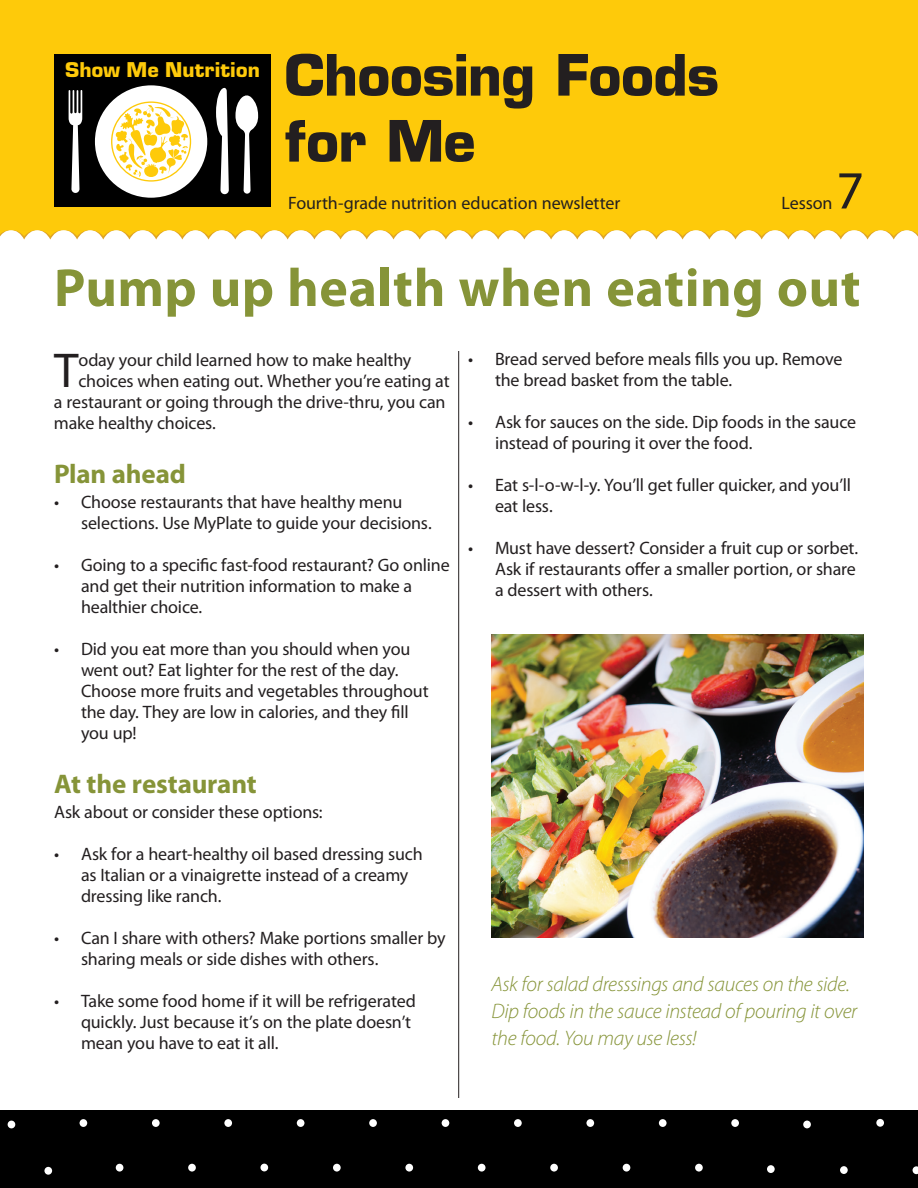
<style>
.page{position:relative;width:918px;height:1188px;background:#fff}
.page>*{position:absolute;margin:0;border:0;box-sizing:border-box;transform-origin:0 0}
.t1{font:700 55.5px/66px "Eurostile LT Std";letter-spacing:-.01em;color:#231f20}
.t2{font:700 54px "Myriad Pro";letter-spacing:.01em;color:#869438}
.t3{font:54px "Myriad Pro";color:#231f20}
.t4{font:49.2px "Myriad Pro";color:#231f20}
.t5{font:700 27px "Myriad Pro";letter-spacing:-.005em;color:#869438}
.t6{font:900 22.35px "Eurostile";letter-spacing:.005em;color:#feca0a}
.t7{font:italic 300 21px/27px "Myriad Pro";letter-spacing:-.015em;color:#869438}
.t8{font:18px/21px "Myriad Pro";letter-spacing:-.01em;color:#231f20}
</style>
<div class="page">
<div style="left:0;top:0;width:918px;height:230px;background:#feca0a"></div>
<svg style="left:0;top:230px;width:918px;height:9px"></svg>
<div style="left:54px;top:54px;width:217px;height:153px;background:#000"></div>
<svg style="left:69px;top:90px;width:13px;height:103px"></svg>
<svg style="left:216px;top:88px;width:13px;height:106px"></svg>
<div style="left:95px;top:85px;width:112px;height:113px;background:#fff;border-radius:50%"></div>
<svg style="left:111px;top:101px;width:80px;height:81px"></svg>
<div style="left:112px;top:103px;width:78px;height:77px;background:#fff;border-radius:50%"></div>
<svg style="left:115px;top:105px;width:74px;height:72px"></svg>
<svg style="left:235px;top:95px;width:23px;height:99px"></svg>
<div style="left:0;top:1110px;width:918px;height:78px;background:#000"></div>
<div style="left:80px;top:1119px;width:7px;height:8px;background:#fff;border-radius:50%"></div>
<div style="left:152px;top:1119px;width:8px;height:8px;background:#fff;border-radius:50%"></div>
<div style="left:224px;top:1119px;width:8px;height:8px;background:#fff;border-radius:50%"></div>
<div style="left:297px;top:1119px;width:7px;height:8px;background:#fff;border-radius:50%"></div>
<div style="left:369px;top:1119px;width:8px;height:8px;background:#fff;border-radius:50%"></div>
<div style="left:442px;top:1119px;width:7px;height:8px;background:#fff;border-radius:50%"></div>
<div style="left:514px;top:1119px;width:8px;height:8px;background:#fff;border-radius:50%"></div>
<div style="left:586px;top:1119px;width:8px;height:8px;background:#fff;border-radius:50%"></div>
<div style="left:659px;top:1119px;width:8px;height:8px;background:#fff;border-radius:50%"></div>
<div style="left:731px;top:1119px;width:8px;height:8px;background:#fff;border-radius:50%"></div>
<div style="left:116px;top:1164px;width:7px;height:8px;background:#fff;border-radius:50%"></div>
<div style="left:188px;top:1164px;width:8px;height:8px;background:#fff;border-radius:50%"></div>
<div style="left:333px;top:1164px;width:8px;height:8px;background:#fff;border-radius:50%"></div>
<div style="left:405px;top:1164px;width:8px;height:8px;background:#fff;border-radius:50%"></div>
<div style="left:478px;top:1164px;width:8px;height:8px;background:#fff;border-radius:50%"></div>
<div style="left:550px;top:1164px;width:8px;height:8px;background:#fff;border-radius:50%"></div>
<div style="left:623px;top:1164px;width:7px;height:8px;background:#fff;border-radius:50%"></div>
<div style="left:695px;top:1164px;width:8px;height:8px;background:#fff;border-radius:50%"></div>
<div style="left:44px;top:1167px;width:8px;height:8px;background:#fff;border-radius:50%"></div>
<div style="left:8px;top:1121px;width:7px;height:7px;background:#fff;border-radius:50%"></div>
<div style="left:803px;top:1121px;width:8px;height:7px;background:#fff;border-radius:50%"></div>
<div style="left:767px;top:1165px;width:8px;height:8px;background:#fff;border-radius:50%"></div>
<div style="left:840px;top:1166px;width:8px;height:8px;background:#fff;border-radius:50%"></div>
<div style="left:260px;top:1164px;width:8px;height:7px;background:#fff;border-radius:50%"></div>
<div style="left:876px;top:1119px;width:8px;height:8px;background:#fff;border-radius:50%"></div>
<svg style="left:913px;top:1166px;width:5px;height:8px"></svg>
<img style="left:491px;top:635px;width:373px;height:303px">
<hr style="left:458px;top:351px;width:1px;height:747px;background:#231f20">
<p class="t6" style="left:65px;top:58px;width:196px">Show Me Nutrition</p>
<h1 class="t1" style="left:284px;top:42px;width:436px">Choosing Foods for Me</h1>
<p class="t8" style="left:288px;top:192px;width:334px">Fourth-grade nutrition education newsletter</p>
<p class="t8" style="left:782px;top:192px;width:52px">Lesson</p>
<h2 class="t3" style="left:836px;top:157px;width:29px">7</h2>
<h2 class="t2" style="left:54px;top:253px;width:808px">Pump up health when eating out</h2>
<p class="t8" style="left:495px;top:348px;width:349px;text-indent:-27px">• Bread served before meals fills you up. Remove the bread basket from the table.</p>
<p class="t8" style="left:495px;top:411px;width:363px;text-indent:-27px">• Ask for sauces on the side. Dip foods in the sauce instead of pouring it over the food.</p>
<p class="t8" style="left:495px;top:474px;width:358px;text-indent:-27px">• Eat s-l-o-w-l-y. You’ll get fuller quicker, and you’ll eat less.</p>
<p class="t8" style="left:495px;top:537px;width:365px;text-indent:-27px">• Must have dessert? Consider a fruit cup or sorbet.<br>Ask if restaurants offer a smaller portion, or share a dessert with others.</p>
<h3 class="t4" style="left:54px;top:340px;width:26px">T</h3>
<p class="t8" style="left:78px;top:349px;width:334px">oday your child learned how to make healthy</p>
<p class="t8" style="left:78px;top:370px;width:373px">choices when eating out. Whether you’re eating at</p>
<p class="t8" style="left:54px;top:391px;width:393px">a restaurant or going through the drive-thru, you can</p>
<p class="t8" style="left:54px;top:413px;width:164px">make healthy choices.</p>
<h3 class="t5" style="left:54px;top:456px;width:133px">Plan ahead</h3>
<p class="t8" style="left:81px;top:491px;width:352px;text-indent:-27px">• Choose restaurants that have healthy menu selections. Use MyPlate to guide your decisions.</p>
<p class="t8" style="left:81px;top:554px;width:370px;text-indent:-27px">• Going to a specific fast-food restaurant? Go online and get their nutrition information to make a healthier choice.</p>
<p class="t8" style="left:81px;top:638px;width:349px;text-indent:-27px">• Did you eat more than you should when you went out? Eat lighter for the rest of the day.<br>Choose more fruits and vegetables throughout the day. They are low in calories, and they fill you up!</p>
<h3 class="t5" style="left:54px;top:766px;width:204px">At the restaurant</h3>
<p class="t8" style="left:54px;top:801px;width:270px">Ask about or consider these options:</p>
<p class="t8" style="left:81px;top:843px;width:343px;text-indent:-27px">• Ask for a heart-healthy oil based dressing such as Italian or a vinaigrette instead of a creamy dressing like ranch.</p>
<p class="t8" style="left:81px;top:927px;width:366px;text-indent:-27px">• Can I share with others? Make portions smaller by sharing meals or side dishes with others.</p>
<p class="t8" style="left:81px;top:990px;width:336px;text-indent:-27px">• Take some food home if it will be refrigerated quickly. Just because it’s on the plate doesn’t mean you have to eat it all.</p>
<p class="t7" style="left:491px;top:971px;width:367px">Ask for salad dresssings and sauces on the side.<br>Dip foods in the sauce instead of pouring it over the food. You may use less!</p>
</div>
